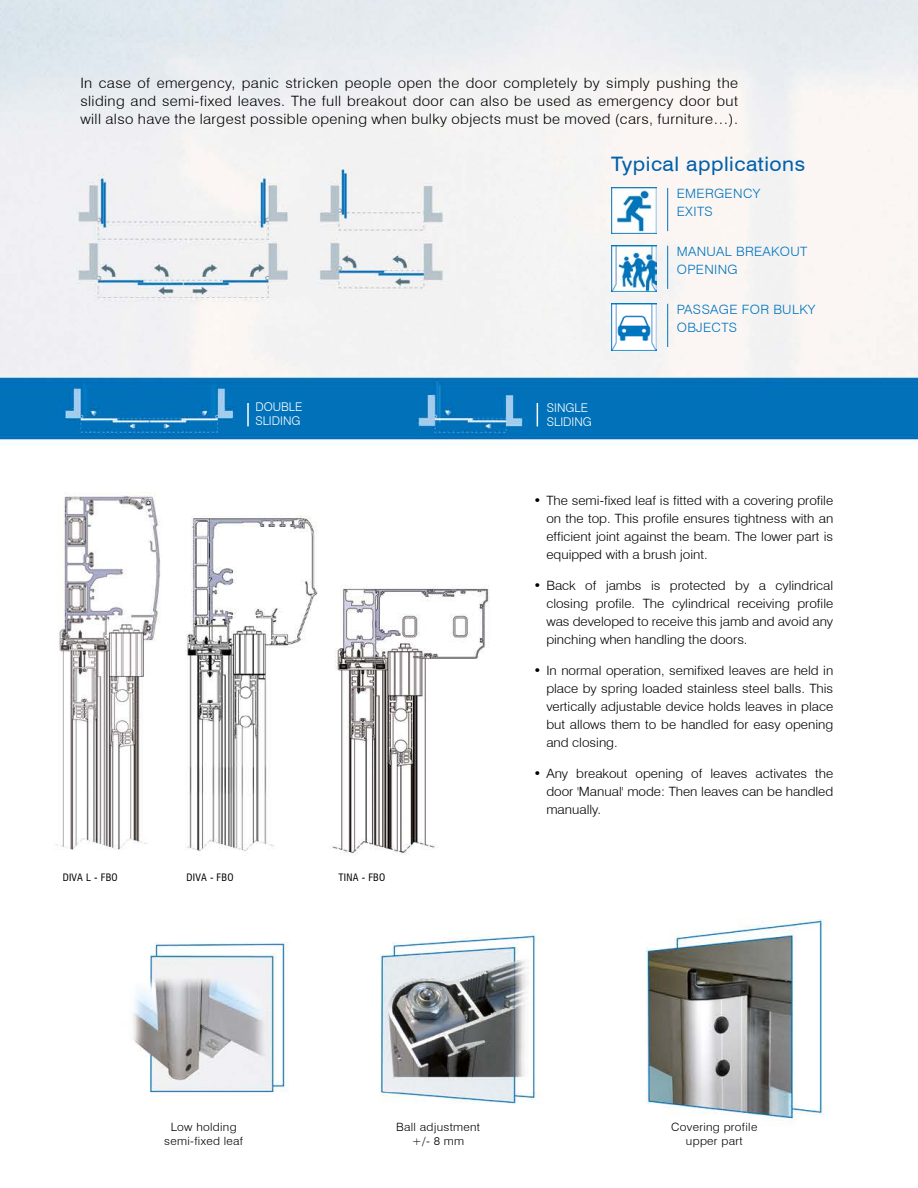
<style>
.page{position:relative;width:918px;height:1188px;background:#fff}
.page>*{position:absolute;margin:0;border:0;box-sizing:border-box;transform-origin:0 0}
.t1{font:19.95px "Swiss 721 BT";letter-spacing:.025em;color:#0060ab;scale:1.05 1}
.t2{font:300 14.25px/18px "Swiss 721 BT";letter-spacing:.025em;color:#000;text-align:justify;scale:1.05 1}
.t3{font:300 12.9px/18px "Swiss 721 BT";color:#000;text-align:justify;scale:1.05 1}
.t4{font:300 12.9px/17.7px "Swiss 721 BT";letter-spacing:.025em;color:#0075bf;scale:1.05 1}
.t5{font:300 12px/14.4px "Swiss 721 BT";color:#fff}
.t6{font:300 11.4px/14.7px "Swiss 721 BT";letter-spacing:.025em;color:#000;text-align:center;scale:1.05 1}
.t7{font:condensed 10.05px "Swiss 721 BT";letter-spacing:.025em;color:#000;scale:1.05 1}
</style>
<div class="page">
<img style="left:0;top:0;width:918px;height:1126px">
<hr style="left:667px;top:188px;width:1px;height:43px;background:#0075bf">
<hr style="left:667px;top:246px;width:1px;height:43px;background:#0075bf">
<hr style="left:667px;top:304px;width:1px;height:43px;background:#0075bf">
<img style="left:612px;top:246px;width:45px;height:45px">
<img style="left:611px;top:304px;width:46px;height:46px">
<img style="left:611px;top:188px;width:45px;height:46px">
<hr style="left:247px;top:403px;width:2px;height:23px;background:#fff">
<svg style="left:537px;top:403px;width:1px;height:23px"></svg>
<p class="t2" style="left:80px;top:74px;width:628px">In case of emergency, panic stricken people open the door completely by simply pushing the sliding and semi-fixed leaves. The full breakout door can also be used as emergency door but will also have the largest possible opening when bulky objects must be moved (cars, furniture…).</p>
<h1 class="t1" style="left:611px;top:152px;width:186px">Typical applications</h1>
<p class="t5" style="left:255px;top:399px;width:48px">DOUBLE<br>SLIDING</p>
<p class="t5" style="left:547px;top:400px;width:46px">SINGLE<br>SLIDING</p>
<p class="t4" style="left:677px;top:185px;width:81px">EMERGENCY<br>EXITS</p>
<p class="t4" style="left:677px;top:242px;width:126px">MANUAL BREAKOUT<br>OPENING</p>
<p class="t4" style="left:677px;top:301px;width:133px">PASSAGE FOR BULKY<br>OBJECTS</p>
<p class="t7" style="left:63px;top:871px;width:54px">DIVA L - FBO</p>
<p class="t7" style="left:187px;top:871px;width:46px">DIVA - FBO</p>
<p class="t7" style="left:339px;top:871px;width:46px">TINA - FBO</p>
<p class="t3" style="left:546px;top:492px;width:275px;text-indent:-13px">• The semi-fixed leaf is fitted with a covering profile on the top. This profile ensures tightness with an efficient joint against the beam. The lower part is equipped with a brush joint.</p>
<p class="t3" style="left:546px;top:576px;width:275px;text-indent:-13px">• Back of jambs is protected by a cylindrical closing profile. The cylindrical receiving profile was developed to receive this jamb and avoid any pinching when handling the doors.</p>
<p class="t3" style="left:546px;top:661px;width:275px;text-indent:-13px">• In normal operation, semifixed leaves are held in place by spring loaded stainless steel balls. This vertically adjustable device holds leaves in place but allows them to be handled for easy opening and closing.</p>
<p class="t3" style="left:546px;top:764px;width:275px;text-indent:-13px">• Any breakout opening of leaves activates the door 'Manual' mode: Then leaves can be handled manually.</p>
<p class="t6" style="left:164px;top:1119px;width:77px">Low holding semi-fixed leaf</p>
<p class="t6" style="left:396px;top:1119px;width:82px">Ball adjustment +/- 8 mm</p>
<p class="t6" style="left:671px;top:1119px;width:83px">Covering profile upper part</p>
</div>
